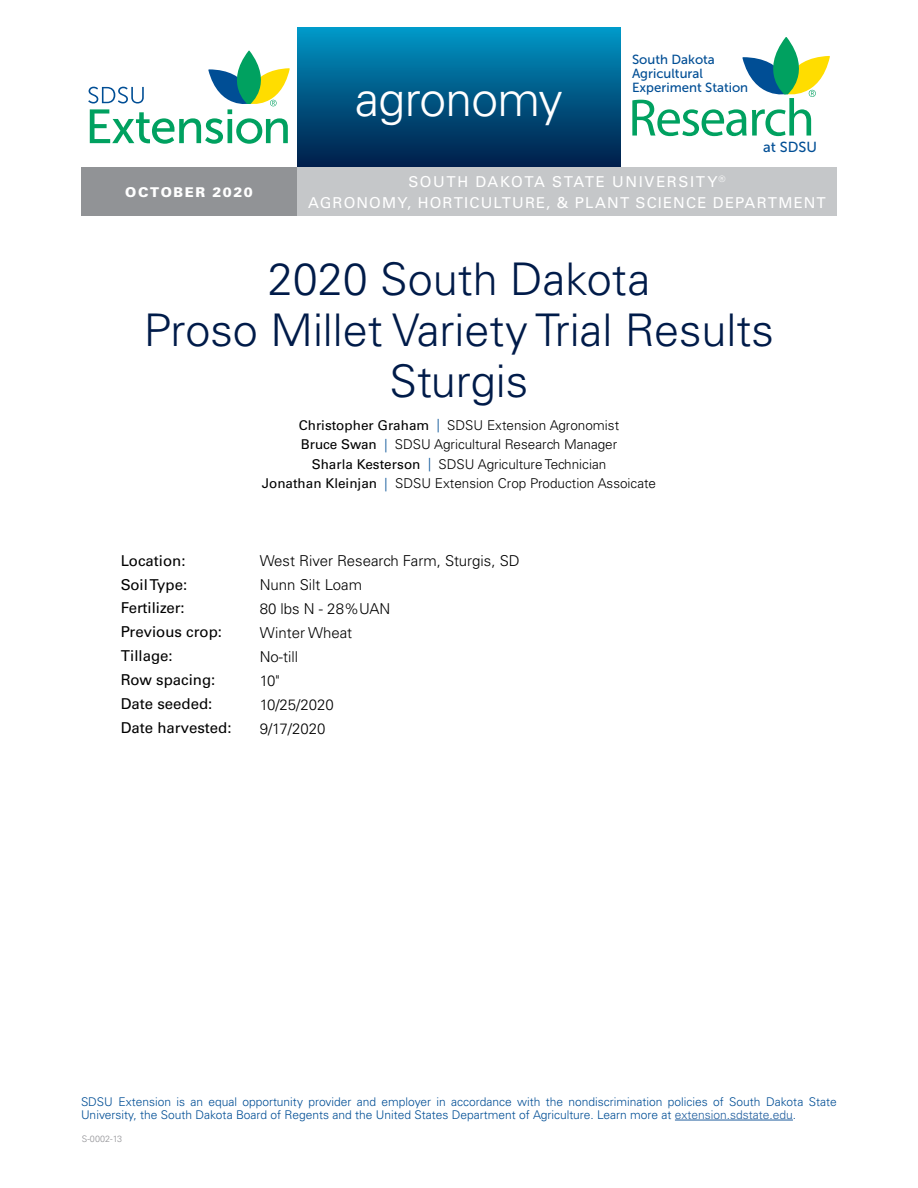
<style>
.page{position:relative;width:918px;height:1188px;background:#fff}
.page>*{position:absolute;margin:0;border:0;box-sizing:border-box;transform-origin:0 0}
.t1{font:300 48px "Univers";letter-spacing:-.015em;color:#fff}
.H1-Title{font:300 45px "Univers";color:#001b49}
._1-table-left{font:300 15px "Univers";color:#000}
._1-table-bold-left{font:15px "Univers";color:#000}
.t2{font:15px/21px "Univers";letter-spacing:.08em;color:#fff;text-align:center}
.t3{font:14.55px "Museo Sans 500";color:#004e95}
.P-Author-additional{font:300 13.5px "Univers";color:#000}
.P-Author-1st{font:300 13.5px "Univers";color:#000}
.t4{font:900 13.5px "Univers";letter-spacing:.11em;color:#fff}
.t5{font:13.2px/13.8px "Museo Sans 500";color:#004e95}
.P-nondiscrimination{font:300 12px/13.2px "Univers";color:#004e95}
.P-PubNumber{font:300 9px "Univers";letter-spacing:.01em;color:#919195}
.s1{font-weight:400}
.s2{color:#004e95}
.s3{color:#215e9e}
</style>
<div class="page">
<svg style="left:88px;top:51px;width:202px;height:93px"></svg>
<div style="left:297px;top:27px;width:324px;height:140px;background:linear-gradient(to bottom,#0097c6,#001c47)"></div>
<svg style="left:632px;top:37px;width:198px;height:99px"></svg>
<div style="left:81px;top:167px;width:216px;height:49px;background:#919396"></div>
<div style="left:297px;top:167px;width:540px;height:49px;background:#c5c7c9"></div>
<hr style="left:675px;top:1120px;width:118px;height:1px;background:#215e9e">
<h1 class="t1" style="left:355px;top:70px;width:209px">agronomy</h1>
<p class="t5" style="left:632px;top:53px;width:118px">South Dakota<br>Agricultural<br>Experiment Station</p>
<p class="t3" style="left:763px;top:139px;width:55px">at SDSU</p>
<p class="t4" style="left:125px;top:184px;width:129px">OCTOBER 2020</p>
<p class="t2" style="left:308px;top:171px;width:519px">SOUTH DAKOTA STATE UNIVERSITY<sup>®<br></sup>AGRONOMY, HORTICULTURE, &amp; PLANT SCIENCE DEPARTMENT</p>
<h1 class="H1-Title" style="left:268px;top:252px;width:384px">2020 South Dakota</h1>
<h1 class="H1-Title" style="left:144px;top:303px;width:632px">Proso Millet Variety Trial Results</h1>
<h1 class="H1-Title" style="left:390px;top:354px;width:140px">Sturgis</h1>
<p class="P-Author-1st" style="left:299px;top:417px;width:322px"><span class="s1">Christopher Graham</span> <span class="s2">|</span> SDSU Extension Agronomist</p>
<p class="P-Author-additional" style="left:301px;top:436px;width:318px"><span class="s1">Bruce Swan</span> <span class="s2">|</span> SDSU Agricultural Research Manager</p>
<p class="P-Author-additional" style="left:312px;top:456px;width:296px"><span class="s1">Sharla Kesterson</span> <span class="s2">|</span> SDSU Agriculture Technician</p>
<p class="P-Author-additional" style="left:262px;top:475px;width:396px"><span class="s1">Jonathan Kleinjan</span> <span class="s2">|</span> SDSU Extension Crop Production Assoicate</p>
<p class="_1-table-bold-left" style="left:121px;top:551px;width:66px">Location:</p>
<p class="_1-table-left" style="left:260px;top:552px;width:261px">West River Research Farm, Sturgis, SD</p>
<p class="_1-table-bold-left" style="left:121px;top:575px;width:68px">Soil Type:</p>
<p class="_1-table-left" style="left:260px;top:576px;width:104px">Nunn Silt Loam</p>
<p class="_1-table-bold-left" style="left:121px;top:599px;width:66px">Fertilizer:</p>
<p class="_1-table-left" style="left:260px;top:600px;width:132px">80 lbs N - 28%UAN</p>
<p class="_1-table-bold-left" style="left:121px;top:623px;width:103px">Previous crop:</p>
<p class="_1-table-left" style="left:260px;top:624px;width:94px">Winter Wheat</p>
<p class="_1-table-bold-left" style="left:121px;top:647px;width:53px">Tillage:</p>
<p class="_1-table-left" style="left:260px;top:647px;width:40px">No-till</p>
<p class="_1-table-bold-left" style="left:121px;top:671px;width:96px">Row spacing:</p>
<p class="_1-table-left" style="left:260px;top:671px;width:21px">10"</p>
<p class="_1-table-bold-left" style="left:121px;top:695px;width:93px">Date seeded:</p>
<p class="_1-table-left" style="left:260px;top:695px;width:75px">10/25/2020</p>
<p class="_1-table-bold-left" style="left:121px;top:719px;width:112px">Date harvested:</p>
<p class="_1-table-left" style="left:260px;top:719px;width:67px">9/17/2020</p>
<p class="P-nondiscrimination" style="left:81px;top:1095px;width:757px">SDSU Extension is an equal opportunity provider and employer in accordance with the nondiscrimination policies of South Dakota State<br>University, the South Dakota Board of Regents and the United States Department of Agriculture. Learn more at <span class="s3">extension.sdstate.edu</span>.</p>
<p class="P-PubNumber" style="left:82px;top:1133px;width:42px">S-0002-13</p>
</div>
